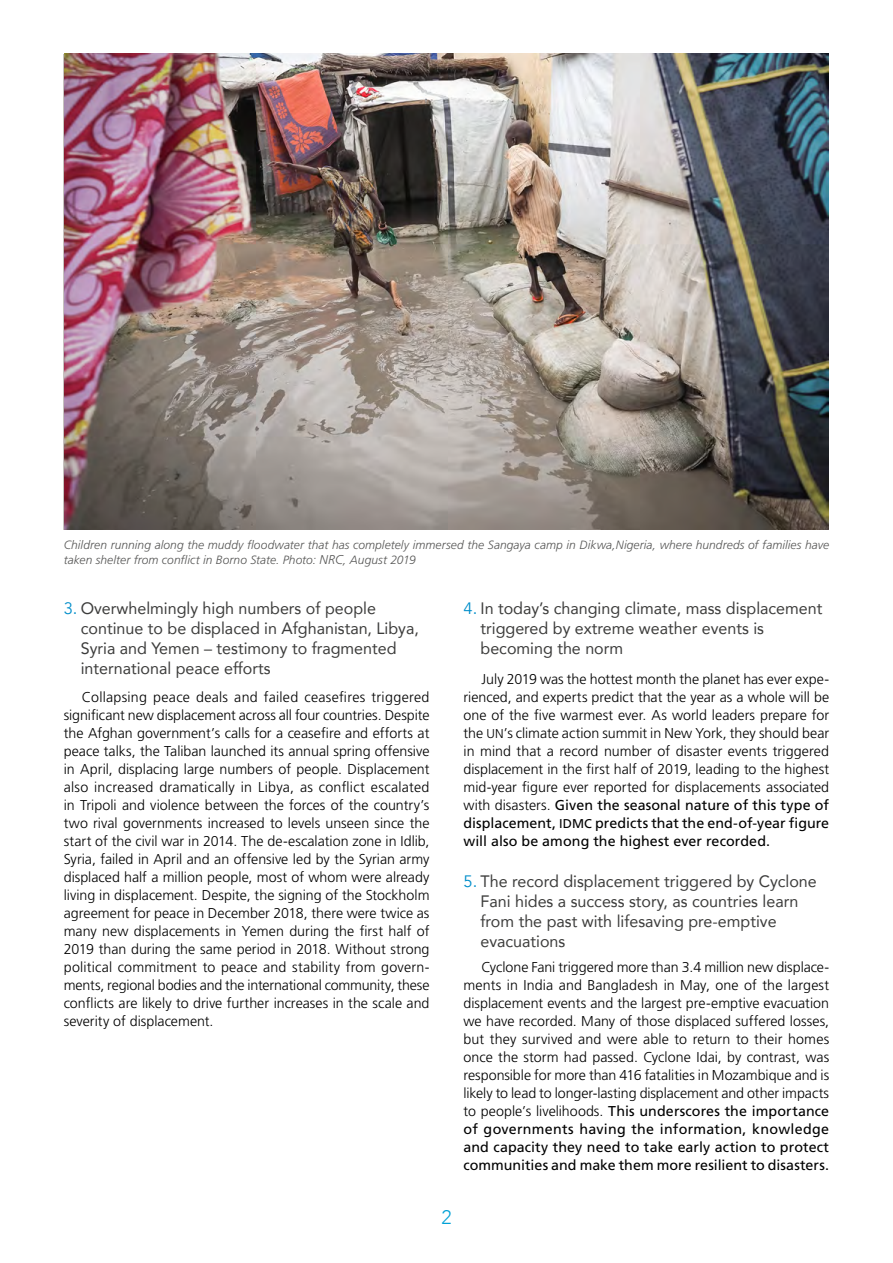
<style>
.page{position:relative;width:893px;height:1263px;background:#fff}
.page>*{position:absolute;margin:0;border:0;box-sizing:border-box;transform-origin:0 0}
.t1{font:300 19.5px "Avenir";color:#00a1d6}
.t2{font:16.5px/19.8px "Avenir";color:#3c3c3b}
.t3{font:300 14.25px/18px "Frutiger LT Std";color:#000;text-align:justify}
.t4{font:italic 300 12px/15px "Frutiger LT Std";letter-spacing:.005em;color:#575756}
.s1{font-size:12.75px}
.s2{color:#008eca}
.s3{font-weight:400}
.s4{font-weight:400;font-size:12.75px}
</style>
<div class="page">
<img style="left:64px;top:54px;width:765px;height:475px">
<p class="t4" style="left:64px;top:537px;width:767px">Children running along the muddy floodwater that has completely immersed the Sangaya camp in Dikwa,Nigeria, where hundreds of families have taken shelter from conflict in Borno State. Photo: <span class="s1">NRC</span>, August 2019</p>
<p class="t2" style="left:81px;top:598px;width:340px;text-indent:-17px"><span class="s2">3.</span> Overwhelmingly high numbers of people continue to be displaced in Afghanistan, Libya, Syria and Yemen – testimony to fragmented international peace efforts</p>
<p class="t3" style="left:64px;top:688px;width:367px;text-indent:18px">Collapsing peace deals and failed ceasefires triggered significant new displacement across all four countries. Despite the Afghan government’s calls for a ceasefire and efforts at peace talks, the Taliban launched its annual spring offensive in April, displacing large numbers of people. Displacement also increased dramatically in Libya, as conflict escalated in Tripoli and violence between the forces of the country’s two rival governments increased to levels unseen since the start of the civil war in 2014. The de-escalation zone in Idlib, Syria, failed in April and an offensive led by the Syrian army displaced half a million people, most of whom were already living in displacement. Despite, the signing of the Stockholm agreement for peace in December 2018, there were twice as many new displacements in Yemen during the first half of 2019 than during the same period in 2018. Without strong political commitment to peace and stability from govern&shy;ments, regional bodies and the international community, these conflicts are likely to drive further increases in the scale and severity of displacement.</p>
<p class="t2" style="left:480px;top:598px;width:343px;text-indent:-17px"><span class="s2">4.</span> In today’s changing climate, mass displacement triggered by extreme weather events is becoming the norm</p>
<p class="t3" style="left:463px;top:670px;width:367px;text-indent:18px">July 2019 was the hottest month the planet has ever expe&shy;rienced, and experts predict that the year as a whole will be one of the five warmest ever. As world leaders prepare for the <span class="s1">UN</span>’s climate action summit in New York, they should bear in mind that a record number of disaster events triggered displacement in the first half of 2019, leading to the highest mid-year figure ever reported for displacements associated with disasters. <span class="s3">Given the seasonal nature of this type of displacement,</span> <span class="s4">IDMC</span> <span class="s3">predicts that the end-of-year figure will also be among the highest ever recorded.</span></p>
<p class="t2" style="left:480px;top:871px;width:338px;text-indent:-17px"><span class="s2">5.</span> The record displacement triggered by Cyclone Fani hides a success story, as countries learn from the past with lifesaving pre-emptive evacuations</p>
<p class="t3" style="left:463px;top:958px;width:367px;text-indent:18px">Cyclone Fani triggered more than 3.4 million new displace&shy;ments in India and Bangladesh in May, one of the largest displacement events and the largest pre-emptive evacuation we have recorded. Many of those displaced suffered losses, but they survived and were able to return to their homes once the storm had passed. Cyclone Idai, by contrast, was responsible for more than 416 fatalities in Mozambique and is likely to lead to longer-lasting displacement and other impacts to people’s livelihoods. <span class="s3">This underscores the importance of governments having the information, knowledge and capacity they need to take early action to protect communities and make them more resilient to disasters.</span></p>
<h1 class="t1" style="left:441px;top:1205px;width:12px">2</h1>
</div>
